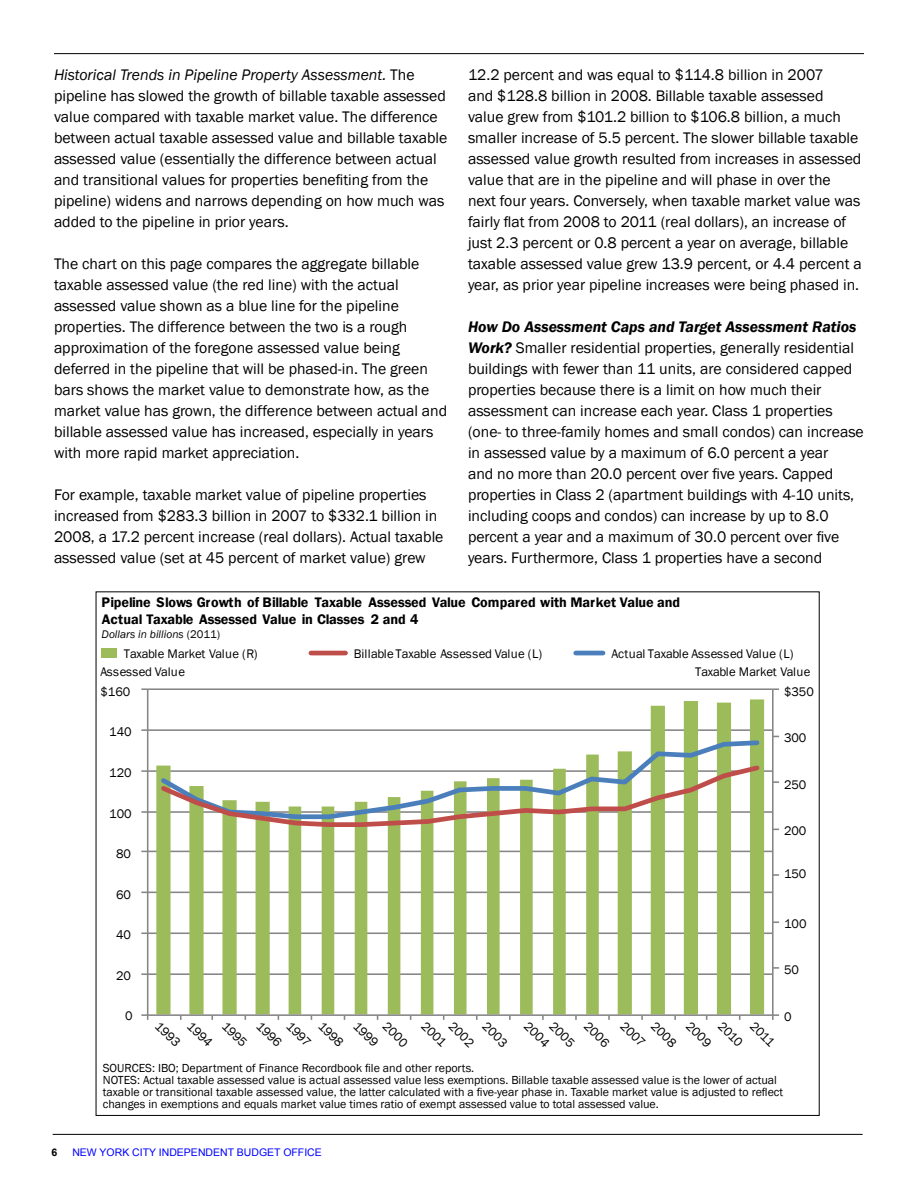
<style>
.page{position:relative;width:918px;height:1188px;background:#fff}
.page>*{position:absolute;margin:0;border:0;box-sizing:border-box;transform-origin:0 0}
.t1{font:15.75px/21px "Franklin Gothic";color:#000}
.t2{font:600 14.25px/17.1px "Franklin Gothic";letter-spacing:-.005em;color:#010101}
.t3{font:12.75px "Franklin Gothic";letter-spacing:-.005em;color:#010101}
.t4{font:12.75px "Franklin Gothic";color:#000}
.t5{font:12.75px "Franklin Gothic";letter-spacing:.02em;color:#010101}
.t6{font:12px/12px "Franklin Gothic";color:#000}
.t7{font:italic 11.4px "Franklin Gothic";color:#010101}
.t8{font:10.5px "Arial";color:#00f}
.t9{font:700 10.5px "Arial";color:#000}
.s1{font-style:italic}
.s2{font-weight:600;font-style:italic}
.s3{font-style:normal}
</style>
<div class="page">
<hr style="left:53px;top:1134px;width:810px;height:1px;background:#000">
<hr style="left:54px;top:53px;width:810px;height:1px;background:#000">
<hr style="left:148px;top:688px;width:625px;height:2px;background:#868686">
<hr style="left:148px;top:729px;width:625px;height:2px;background:#868686">
<hr style="left:148px;top:770px;width:625px;height:2px;background:#868686">
<hr style="left:148px;top:811px;width:625px;height:2px;background:#868686">
<hr style="left:148px;top:851px;width:625px;height:1px;background:#868686">
<hr style="left:148px;top:892px;width:625px;height:1px;background:#868686">
<hr style="left:148px;top:932px;width:625px;height:2px;background:#868686">
<hr style="left:148px;top:973px;width:625px;height:2px;background:#868686">
<svg style="left:156px;top:699px;width:608px;height:315px"></svg>
<hr style="left:772px;top:689px;width:2px;height:326px;background:#868686">
<hr style="left:147px;top:689px;width:1px;height:326px;background:#868686">
<svg style="left:141px;top:688px;width:7px;height:2px"></svg>
<svg style="left:141px;top:729px;width:6px;height:2px"></svg>
<svg style="left:141px;top:770px;width:6px;height:2px"></svg>
<svg style="left:141px;top:811px;width:6px;height:2px"></svg>
<svg style="left:141px;top:932px;width:6px;height:2px"></svg>
<svg style="left:141px;top:973px;width:6px;height:2px"></svg>
<hr style="left:148px;top:1014px;width:625px;height:2px;background:#868686">
<svg style="left:772px;top:1014px;width:7px;height:6px"></svg>
<svg style="left:141px;top:1014px;width:7px;height:6px"></svg>
<svg style="left:157px;top:738px;width:605px;height:24px"></svg>
<svg style="left:157px;top:762px;width:606px;height:67px"></svg>
<div style="left:102px;top:648px;width:15px;height:10px;background:#9cbb5a"></div>
<hr style="left:576px;top:651px;width:27px;height:4px;background:#4a7fbc">
<hr style="left:311px;top:651px;width:35px;height:4px;background:#bf4d49">
<p class="t1" style="left:54px;top:65px;width:395px"><span class="s1">Historical Trends in Pipeline Property Assessment.</span> The pipeline has slowed the growth of billable taxable assessed value compared with taxable market value. The difference between actual taxable assessed value and billable taxable assessed value (essentially the difference between actual and transitional values for properties benefiting from the pipeline) widens and narrows depending on how much was added to the pipeline in prior years.</p>
<p class="t1" style="left:54px;top:254px;width:395px">The chart on this page compares the aggregate billable taxable assessed value (the red line) with the actual assessed value shown as a blue line for the pipeline properties. The difference between the two is a rough approximation of the foregone assessed value being deferred in the pipeline that will be phased-in. The green bars shows the market value to demonstrate how, as the market value has grown, the difference between actual and billable assessed value has increased, especially in years with more rapid market appreciation.</p>
<p class="t1" style="left:54px;top:485px;width:391px">For example, taxable market value of pipeline properties increased from $283.3 billion in 2007 to $332.1 billion in 2008, a 17.2 percent increase (real dollars). Actual taxable assessed value (set at 45 percent of market value) grew</p>
<p class="t1" style="left:468px;top:65px;width:395px">12.2 percent and was equal to $114.8 billion in 2007<br>and $128.8 billion in 2008. Billable taxable assessed value grew from $101.2 billion to $106.8 billion, a much smaller increase of 5.5 percent. The slower billable taxable assessed value growth resulted from increases in assessed value that are in the pipeline and will phase in over the next four years. Conversely, when taxable market value was fairly flat from 2008 to 2011 (real dollars), an increase of just 2.3 percent or 0.8 percent a year on average, billable taxable assessed value grew 13.9 percent, or 4.4 percent a year, as prior year pipeline increases were being phased in.</p>
<p class="t1" style="left:468px;top:316px;width:397px"><span class="s2">How Do Assessment Caps and Target Assessment Ratios Work?</span> Smaller residential properties, generally residential buildings with fewer than 11 units, are considered capped properties because there is a limit on how much their assessment can increase each year. Class 1 properties (one- to three-family homes and small condos) can increase in assessed value by a maximum of 6.0 percent a year<br>and no more than 20.0 percent over five years. Capped properties in Class 2 (apartment buildings with 4-10 units, including coops and condos) can increase by up to 8.0 percent a year and a maximum of 30.0 percent over five years. Furthermore, Class 1 properties have a second</p>
<p class="t2" style="left:102px;top:594px;width:580px">Pipeline Slows Growth of Billable Taxable Assessed Value Compared with Market Value and<br>Actual Taxable Assessed Value in Classes 2 and 4</p>
<p class="t7" style="left:102px;top:627px;width:120px">Dollars in billions <span class="s3">(2011)</span></p>
<p class="t3" style="left:124px;top:646px;width:135px">Taxable Market Value (R)</p>
<p class="t3" style="left:354px;top:646px;width:190px">Billable Taxable Assessed Value (L)</p>
<p class="t3" style="left:612px;top:646px;width:183px">Actual Taxable Assessed Value (L)</p>
<p class="t5" style="left:100px;top:664px;width:86px">Assessed Value</p>
<p class="t3" style="left:695px;top:664px;width:117px">Taxable Market Value</p>
<p class="t3" style="left:100px;top:684px;width:31px">$160</p>
<p class="t3" style="left:109px;top:724px;width:24px">140</p>
<p class="t3" style="left:109px;top:765px;width:24px">120</p>
<p class="t3" style="left:109px;top:805px;width:24px">100</p>
<p class="t3" style="left:116px;top:846px;width:16px">80</p>
<p class="t3" style="left:116px;top:887px;width:16px">60</p>
<p class="t3" style="left:116px;top:927px;width:16px">40</p>
<p class="t3" style="left:116px;top:968px;width:16px">20</p>
<p class="t3" style="left:784px;top:684px;width:31px">$350</p>
<p class="t3" style="left:784px;top:730px;width:24px">300</p>
<p class="t3" style="left:784px;top:776px;width:24px">250</p>
<p class="t3" style="left:784px;top:823px;width:24px">200</p>
<p class="t3" style="left:784px;top:866px;width:24px">150</p>
<p class="t3" style="left:784px;top:916px;width:24px">100</p>
<p class="t3" style="left:784px;top:962px;width:16px">50</p>
<p class="t3" style="left:125px;top:1008px;width:9px">0</p>
<p class="t3" style="left:784px;top:1008px;width:9px">0</p>
<p class="t4" style="left:163px;top:1018px;width:31px;rotate:45deg">1993</p>
<p class="t4" style="left:195px;top:1018px;width:31px;rotate:45deg">1994</p>
<p class="t4" style="left:230px;top:1018px;width:31px;rotate:45deg">1995</p>
<p class="t4" style="left:264px;top:1018px;width:31px;rotate:45deg">1996</p>
<p class="t4" style="left:294px;top:1018px;width:31px;rotate:45deg">1997</p>
<p class="t4" style="left:326px;top:1018px;width:31px;rotate:45deg">1998</p>
<p class="t4" style="left:361px;top:1018px;width:31px;rotate:45deg">1999</p>
<p class="t4" style="left:390px;top:1018px;width:31px;rotate:45deg">2000</p>
<p class="t4" style="left:429px;top:1018px;width:31px;rotate:45deg">2001</p>
<p class="t4" style="left:456px;top:1018px;width:31px;rotate:45deg">2002</p>
<p class="t4" style="left:490px;top:1018px;width:31px;rotate:45deg">2003</p>
<p class="t4" style="left:532px;top:1018px;width:31px;rotate:45deg">2004</p>
<p class="t4" style="left:557px;top:1018px;width:31px;rotate:45deg">2005</p>
<p class="t4" style="left:592px;top:1018px;width:31px;rotate:45deg">2006</p>
<p class="t4" style="left:628px;top:1018px;width:31px;rotate:45deg">2007</p>
<p class="t4" style="left:659px;top:1018px;width:31px;rotate:45deg">2008</p>
<p class="t4" style="left:694px;top:1018px;width:31px;rotate:45deg">2009</p>
<p class="t4" style="left:726px;top:1018px;width:31px;rotate:45deg">2010</p>
<p class="t4" style="left:758px;top:1018px;width:31px;rotate:45deg">2011</p>
<p class="t6" style="left:103px;top:1063px;width:682px">SOURCES: IBO; Department of Finance Recordbook file and other reports.<br>NOTES: Actual taxable assessed value is actual assessed value less exemptions. Billable taxable assessed value is the lower of actual taxable or transitional taxable assessed value, the latter calculated with a five-year phase in. Taxable market value is adjusted to reflect changes in exemptions and equals market value times ratio of exempt assessed value to total assessed value.</p>
<p class="t9" style="left:52px;top:1145px;width:7px">6</p>
<p class="t8" style="left:72px;top:1145px;width:251px">NEW YORK CITY INDEPENDENT BUDGET OFFICE</p>
</div>
